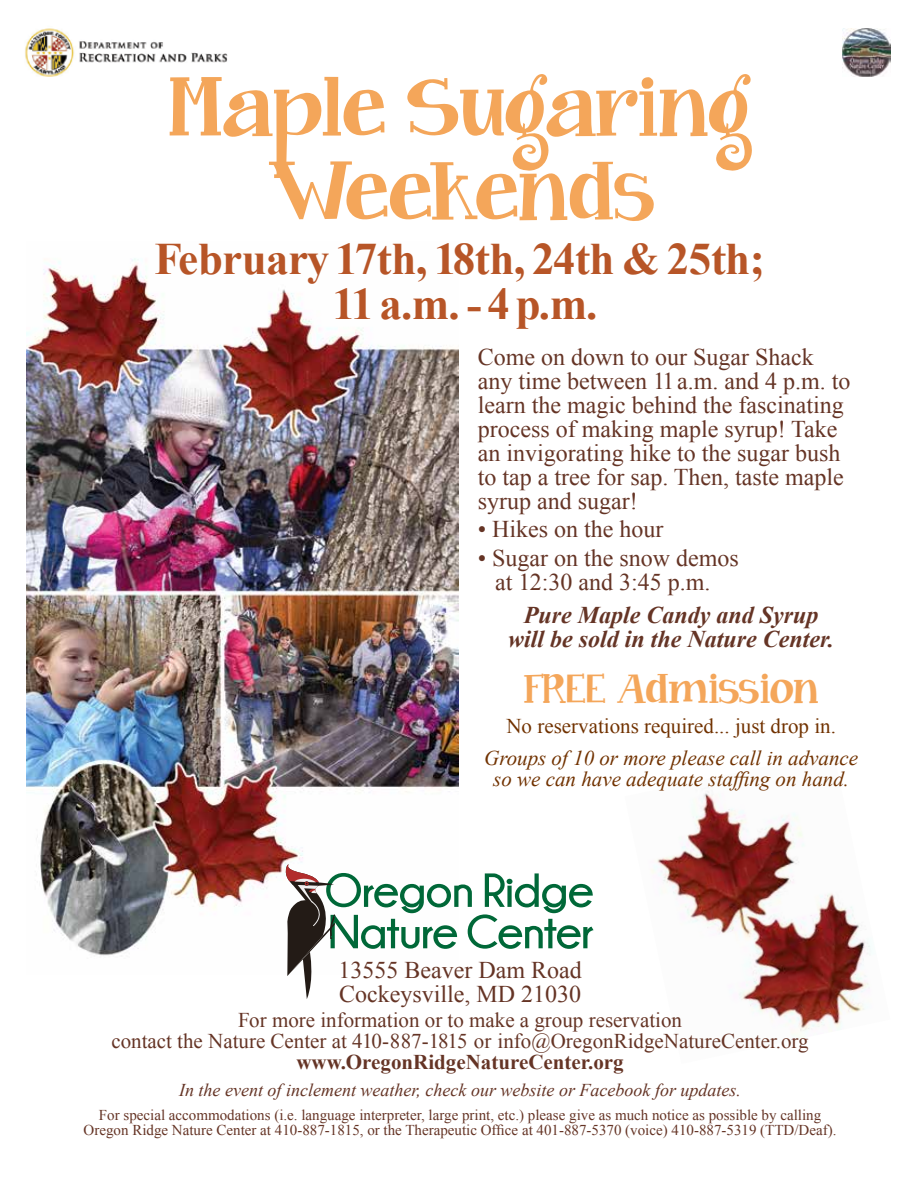
<style>
.page{position:relative;width:918px;height:1188px;background:#fff}
.page>*{position:absolute;margin:0;border:0;box-sizing:border-box;transform-origin:0 0}
.t1{font:72px/84px "Janda Curlygirl Chunky";letter-spacing:-.01em;color:#f4a65a;text-align:center}
.t2{font:700 45px/45px "Times New Roman";letter-spacing:-.01em;color:#b75527;text-align:center}
.t3{font:36px "Janda Curlygirl Chunky";color:#f4a65a}
.t4{font:24px/24px "Times New Roman";color:#653425}
.t5{font:italic 700 24px/24px "Times New Roman";color:#653425;text-align:center}
.t6{font:21px/21px "Times New Roman";color:#653425;text-align:center}
.t7{font:italic 21px/21px "Times New Roman";color:#713200;text-align:center}
.t8{font:21px "Times New Roman";color:#713200}
.t9{font:700 21px "Times New Roman";color:#653425}
.t10{font:italic 18px "Times New Roman";color:#653425}
.t11{font:15px/15px "Times New Roman";color:#653425;text-align:center}
</style>
<div class="page">
<img style="left:651px;top:792px;width:220px;height:242px">
<img style="left:26px;top:258px;width:432px;height:698px">
<img style="left:25px;top:28px;width:203px;height:49px">
<img style="left:843px;top:29px;width:47px;height:47px">
<svg style="left:281px;top:863px;width:313px;height:136px"></svg>
<h1 class="t1" style="left:168px;top:69px;width:584px">Maple Sugaring<br>Weekends</h1>
<h2 class="t2" style="left:155px;top:235px;width:612px">February 17th, 18th, 24th &amp; 25th;<br>11 a.m. - 4 p.m.</h2>
<p class="t4" style="left:478px;top:345px;width:374px">Come on down to our Sugar Shack any time between 11 a.m. and 4 p.m. to learn the magic behind the fascinating process of making maple syrup! Take an invigorating hike to the sugar bush to tap a tree for sap. Then, taste maple syrup and sugar!</p>
<p class="t4" style="left:478px;top:517px;width:187px">• Hikes on the hour</p>
<p class="t4" style="left:478px;top:546px;width:263px;text-align:center">• Sugar on the snow demos at 12:30 and 3:45 p.m.</p>
<p class="t5" style="left:508px;top:602px;width:328px">Pure Maple Candy and Syrup will be sold in the Nature Center.</p>
<h3 class="t3" style="left:524px;top:669px;width:296px">FREE Admission</h3>
<p class="t8" style="left:506px;top:711px;width:331px">No reservations required... just drop in.</p>
<p class="t7" style="left:484px;top:747px;width:376px">Groups of 10 or more please call in advance so we can have adequate staffing on hand.</p>
<p class="t4" style="left:338px;top:957px;width:245px">13555 Beaver Dam Road<br>Cockeysville, MD 21030</p>
<p class="t6" style="left:111px;top:1009px;width:699px">For more information or to make a group reservation<br>contact the Nature Center at 410-887-1815 or info@OregonRidgeNatureCenter.org</p>
<p class="t9" style="left:296px;top:1048px;width:329px">www.OregonRidgeNatureCenter.org</p>
<p class="t10" style="left:179px;top:1078px;width:563px">In the event of inclement weather, check our website or Facebook for updates.</p>
<p class="t11" style="left:84px;top:1107px;width:754px">For special accommodations (i.e. language interpreter, large print, etc.) please give as much notice as possible by calling<br>Oregon Ridge Nature Center at 410-887-1815, or the Therapeutic Office at 401-887-5370 (voice) 410-887-5319 (TTD/Deaf).</p>
</div>
